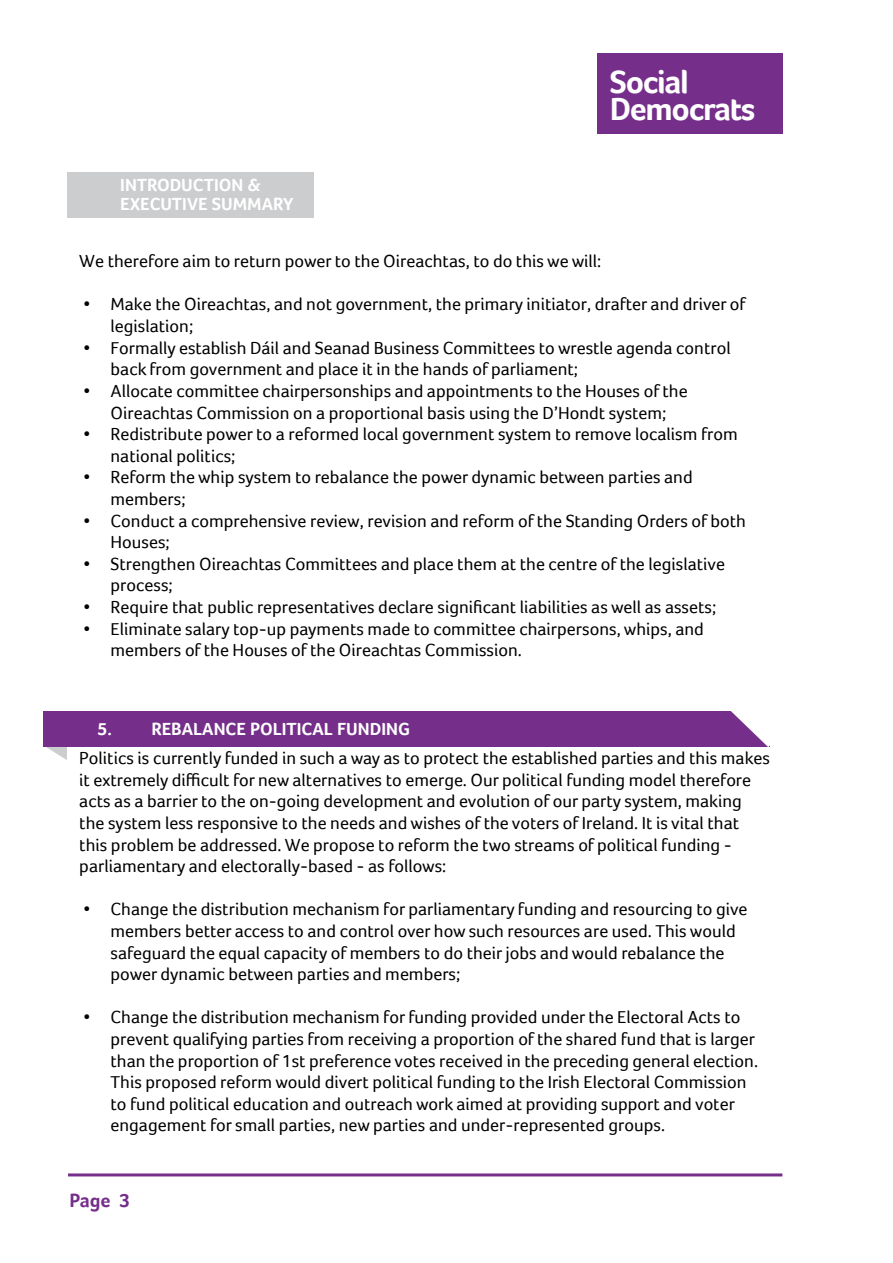
<style>
.page{position:relative;width:893px;height:1263px;background:#fff}
.page>*{position:absolute;margin:0;border:0;box-sizing:border-box;transform-origin:0 0}
.t1{font:700 33px/27px "Foco";letter-spacing:-.04em;color:#fff}
.t2{font:700 19.5px "Foco";color:#752f8a}
.t3{font:18px/21.6px "Foco";color:#000}
.t4{font:700 18px/19.5px "Foco";color:#fff}
</style>
<div class="page">
<div style="left:67px;top:172px;width:247px;height:45px;background:#cccdcf"></div>
<hr style="left:68px;top:1173px;width:714px;height:3px;background:#752f8a">
<div style="left:598px;top:53px;width:185px;height:81px;background:#752f8a"></div>
<svg style="left:43px;top:721px;width:24px;height:39px"></svg>
<div style="left:44px;top:711px;width:726px;height:35px;background:#752f8a"></div>
<svg style="left:729px;top:711px;width:41px;height:36px"></svg>
<p class="t4" style="left:120px;top:175px;width:175px">INTRODUCTION &amp;<br>EXECUTIVE SUMMARY</p>
<h1 class="t1" style="left:610px;top:69px;width:147px">Social<br>Democrats</h1>
<p class="t3" style="left:79px;top:251px;width:523px">We therefore aim to return power to the Oireachtas, to do this we will:</p>
<p class="t3" style="left:111px;top:294px;width:636px;text-indent:-27px">• Make the Oireachtas, and not government, the primary initiator, drafter and driver of legislation;</p>
<p class="t3" style="left:111px;top:337px;width:622px;text-indent:-27px">• Formally establish Dáil and Seanad Business Committees to wrestle agenda control back from government and place it in the hands of parliament;</p>
<p class="t3" style="left:84px;top:380px;width:606px;text-align:center">• Allocate committee chairpersonships and appointments to the Houses of the<br>Oireachtas Commission on a proportional basis using the D’Hondt system;</p>
<p class="t3" style="left:111px;top:423px;width:629px;text-indent:-27px">• Redistribute power to a reformed local government system to remove localism from national politics;</p>
<p class="t3" style="left:111px;top:467px;width:584px;text-indent:-27px">• Reform the whip system to rebalance the power dynamic between parties and members;</p>
<p class="t3" style="left:111px;top:510px;width:637px;text-indent:-27px">• Conduct a comprehensive review, revision and reform of the Standing Orders of both<br>Houses;</p>
<p class="t3" style="left:111px;top:553px;width:616px;text-indent:-27px">• Strengthen Oireachtas Committees and place them at the centre of the legislative process;</p>
<p class="t3" style="left:84px;top:596px;width:634px">• Require that public representatives declare significant liabilities as well as assets;</p>
<p class="t3" style="left:111px;top:618px;width:595px;text-indent:-27px">• Eliminate salary top-up payments made to committee chairpersons, whips, and members of the Houses of the Oireachtas Commission.</p>
<p class="t4" style="left:98px;top:719px;width:314px">5. REBALANCE POLITICAL FUNDING</p>
<p class="t3" style="left:79px;top:747px;width:692px">Politics is currently funded in such a way as to protect the established parties and this makes it extremely difficult for new alternatives to emerge. Our political funding model therefore acts as a barrier to the on-going development and evolution of our party system, making the system less responsive to the needs and wishes of the voters of Ireland. It is vital that this problem be addressed. We propose to reform the two streams of political funding - parliamentary and electorally-based - as follows:</p>
<p class="t3" style="left:111px;top:899px;width:638px;text-indent:-27px">• Change the distribution mechanism for parliamentary funding and resourcing to give members better access to and control over how such resources are used. This would safeguard the equal capacity of members to do their jobs and would rebalance the power dynamic between parties and members;</p>
<p class="t3" style="left:111px;top:1007px;width:649px;text-indent:-27px">• Change the distribution mechanism for funding provided under the Electoral Acts to prevent qualifying parties from receiving a proportion of the shared fund that is larger than the proportion of 1st preference votes received in the preceding general election.<br>This proposed reform would divert political funding to the Irish Electoral Commission to fund political education and outreach work aimed at providing support and voter engagement for small parties, new parties and under-represented groups.</p>
<p class="t2" style="left:70px;top:1189px;width:62px">Page 3</p>
</div>
